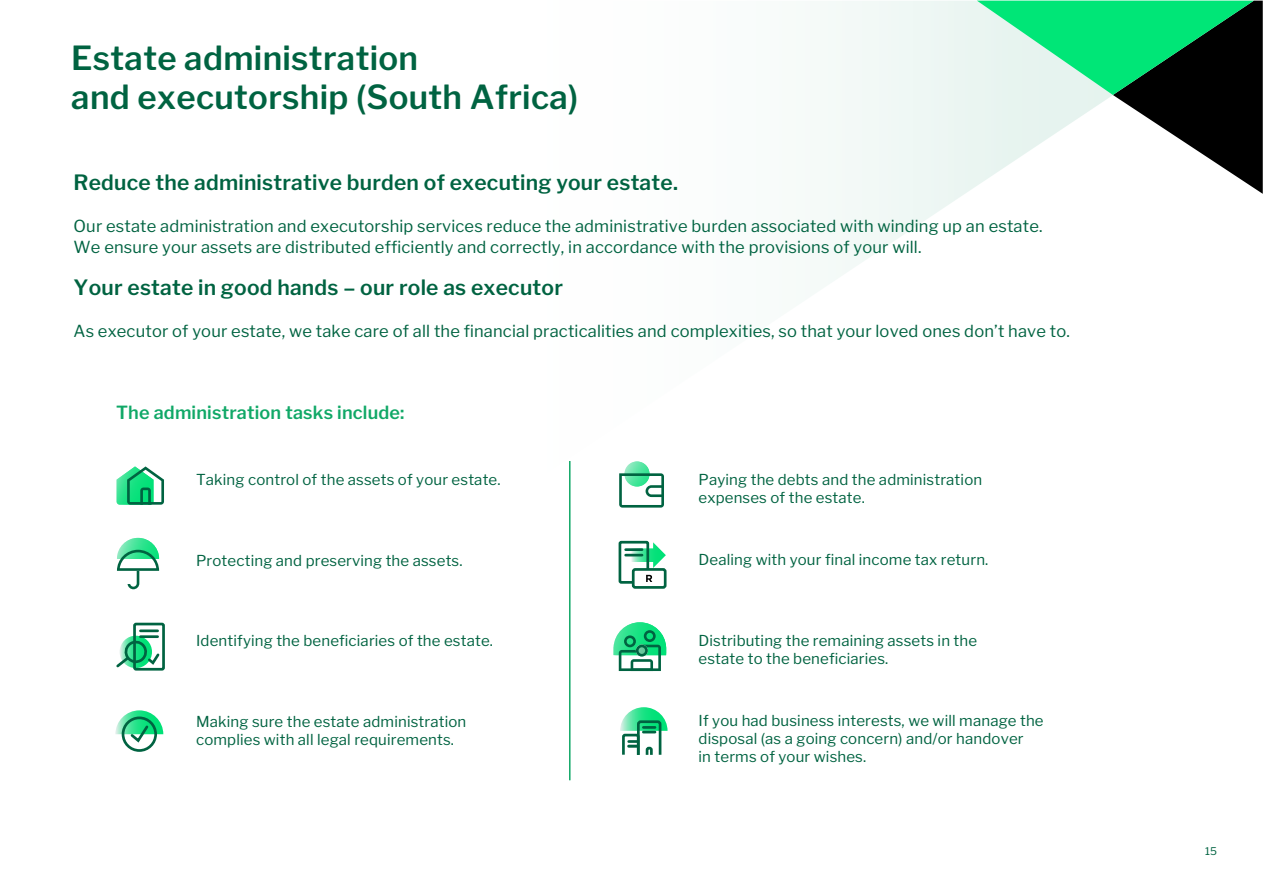
<style>
.page{position:relative;width:1263px;height:893px;background:#fff}
.page>*{position:absolute;margin:0;border:0;box-sizing:border-box;transform-origin:0 0}
.t1{font:600 33px/39.6px "Libre Franklin";letter-spacing:.01em;color:#006341}
.t2{font:600 21px "Libre Franklin";letter-spacing:.01em;color:#006341}
.t3{font:600 18px "Libre Franklin";letter-spacing:.01em;color:#10a867}
.t4{font:16.5px/21px "Libre Franklin";letter-spacing:.01em;color:#006341}
.t5{font:15px/18px "Libre Franklin";letter-spacing:.01em;color:#006341}
.t6{font:10.5px "Libre Franklin";color:#006341}
</style>
<div class="page">
<div style="left:538px;top:1px;width:716px;height:478px;background:linear-gradient(to bottom,#f5faf8,#fff)"></div>
<svg style="left:977px;top:1px;width:286px;height:193px"></svg>
<hr style="left:569px;top:461px;width:1px;height:319px;background:#10a867">
<svg style="left:620px;top:707px;width:47px;height:48px"></svg>
<svg style="left:613px;top:622px;width:53px;height:49px"></svg>
<div style="left:632px;top:568px;width:34px;height:21px;border:3px solid #006341;border-radius:2px"></div>
<svg style="left:618px;top:540px;width:48px;height:45px"></svg>
<svg style="left:619px;top:461px;width:45px;height:47px"></svg>
<div style="left:133px;top:623px;width:32px;height:48px;border:3px solid #006341;border-radius:2px"></div>
<hr style="left:140px;top:629px;width:18px;height:3px;background:#006341">
<hr style="left:140px;top:635px;width:18px;height:3px;background:#006341">
<svg style="left:116px;top:637px;width:46px;height:33px"></svg>
<svg style="left:117px;top:538px;width:42px;height:51px"></svg>
<svg style="left:117px;top:466px;width:47px;height:39px"></svg>
<svg style="left:115px;top:710px;width:48px;height:35px"></svg>
<div style="left:122px;top:716px;width:35px;height:36px;border:3px solid #006341;border-radius:50%"></div>
<h1 class="t1" style="left:71px;top:35px;width:508px">Estate administration<br>and executorship (South Africa)</h1>
<h2 class="t2" style="left:74px;top:166px;width:606px">Reduce the administrative burden of executing your estate.</h2>
<p class="t4" style="left:74px;top:214px;width:970px">Our estate administration and executorship services reduce the administrative burden associated with winding up an estate.<br>We ensure your assets are distributed efficiently and correctly, in accordance with the provisions of your will.</p>
<h2 class="t2" style="left:74px;top:271px;width:491px">Your estate in good hands – our role as executor</h2>
<p class="t4" style="left:73px;top:319px;width:998px">As executor of your estate, we take care of all the financial practicalities and complexities, so that your loved ones don’t have to.</p>
<p class="t3" style="left:116px;top:398px;width:290px">The administration tasks include:</p>
<p class="t5" style="left:196px;top:469px;width:306px">Taking control of the assets of your estate.</p>
<p class="t5" style="left:698px;top:469px;width:285px">Paying the debts and the administration expenses of the estate.</p>
<p class="t5" style="left:196px;top:550px;width:268px">Protecting and preserving the assets.</p>
<p class="t5" style="left:698px;top:550px;width:291px">Dealing with your final income tax return.</p>
<p class="t5" style="left:196px;top:630px;width:298px">Identifying the beneficiaries of the estate.</p>
<p class="t5" style="left:698px;top:630px;width:280px">Distributing the remaining assets in the estate to the beneficiaries.</p>
<p class="t5" style="left:196px;top:711px;width:272px">Making sure the estate administration complies with all legal requirements.</p>
<p class="t5" style="left:698px;top:710px;width:347px">If you had business interests, we will manage the disposal (as a going concern) and/or handover<br>in terms of your wishes.</p>
<p class="t6" style="left:1205px;top:843px;width:13px">15</p>
</div>
